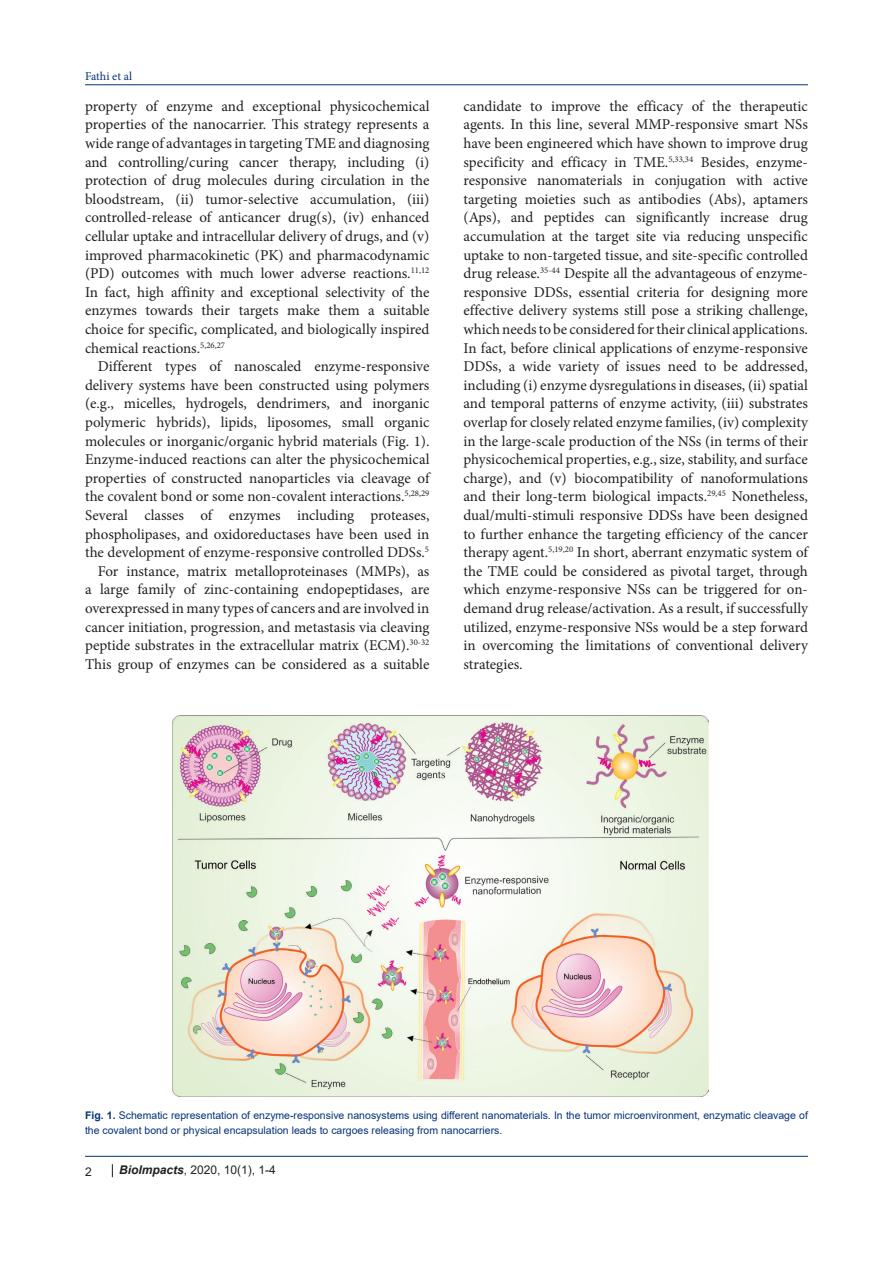
<style>
.page{position:relative;width:893px;height:1263px;background:#fff}
.page>*{position:absolute;margin:0;border:0;box-sizing:border-box;transform-origin:0 0}
.List_Paragraph{font:15px/18.6px "Minion Pro";color:#231f20;text-align:justify}
.t1{font:12px "Arial";color:#231f20}
.t2{font:12px "Minion Pro";color:#053278}
.List_Paragraph-2{font:10.5px/15px "Arial";color:#053278}
.s1{font-weight:700}
.s2{font-weight:700;font-style:italic}
</style>
<div class="page">
<hr style="left:85px;top:84px;width:723px;height:1px;background:#053278">
<hr style="left:85px;top:1156px;width:723px;height:1px;background:#053278">
<svg style="left:112px;top:1164px;width:1px;height:13px"></svg>
<img style="left:173px;top:716px;width:536px;height:380px">
<p class="t2" style="left:85px;top:68px;width:49px">Fathi et al</p>
<p class="List_Paragraph" style="left:85px;top:97px;width:346px">property of enzyme and exceptional physicochemical properties of the nanocarrier. This strategy represents a wide range of advantages in targeting TME and diagnosing and controlling/curing cancer therapy, including (i) protection of drug molecules during circulation in the bloodstream, (ii) tumor-selective accumulation, (iii) controlled-release of anticancer drug(s), (iv) enhanced cellular uptake and intracellular delivery of drugs, and (v) improved pharmacokinetic (PK) and pharmacodynamic (PD) outcomes with much lower adverse reactions.<sup>11,12<br></sup>In fact, high affinity and exceptional selectivity of the enzymes towards their targets make them a suitable choice for specific, complicated, and biologically inspired chemical reactions.<sup>5,26,27</sup></p>
<p class="List_Paragraph" style="left:85px;top:357px;width:346px;text-indent:13px">Different types of nanoscaled enzyme-responsive delivery systems have been constructed using polymers (e.g., micelles, hydrogels, dendrimers, and inorganic polymeric hybrids), lipids, liposomes, small organic molecules or inorganic/organic hybrid materials (Fig. 1).<br>Enzyme-induced reactions can alter the physicochemical properties of constructed nanoparticles via cleavage of the covalent bond or some non-covalent interactions.<sup>5,28,29<br></sup>Several classes of enzymes including proteases, phospholipases, and oxidoreductases have been used in the development of enzyme-responsive controlled DDSs.<sup>5</sup></p>
<p class="List_Paragraph" style="left:85px;top:562px;width:346px;text-indent:13px">For instance, matrix metalloproteinases (MMPs), as a large family of zinc-containing endopeptidases, are overexpressed in many types of cancers and are involved in cancer initiation, progression, and metastasis via cleaving peptide substrates in the extracellular matrix (ECM).<sup>30-32<br></sup>This group of enzymes can be considered as a suitable</p>
<p class="List_Paragraph" style="left:463px;top:97px;width:346px">candidate to improve the efficacy of the therapeutic agents. In this line, several MMP-responsive smart NSs have been engineered which have shown to improve drug specificity and efficacy in TME.<sup>5,33,34</sup> Besides, enzyme&shy;responsive nanomaterials in conjugation with active targeting moieties such as antibodies (Abs), aptamers (Aps), and peptides can significantly increase drug accumulation at the target site via reducing unspecific uptake to non-targeted tissue, and site-specific controlled drug release.<sup>35-44</sup> Despite all the advantageous of enzyme&shy;responsive DDSs, essential criteria for designing more effective delivery systems still pose a striking challenge, which needs to be considered for their clinical applications.<br>In fact, before clinical applications of enzyme-responsive DDSs, a wide variety of issues need to be addressed, including (i) enzyme dysregulations in diseases, (ii) spatial and temporal patterns of enzyme activity, (iii) substrates overlap for closely related enzyme families, (iv) complexity in the large-scale production of the NSs (in terms of their physicochemical properties, e.g., size, stability, and surface charge), and (v) biocompatibility of nanoformulations and their long-term biological impacts.<sup>29,45</sup> Nonetheless, dual/multi-stimuli responsive DDSs have been designed to further enhance the targeting efficiency of the cancer therapy agent.<sup>5,19,20</sup> In short, aberrant enzymatic system of the TME could be considered as pivotal target, through which enzyme-responsive NSs can be triggered for on&shy;demand drug release/activation. As a result, if successfully utilized, enzyme-responsive NSs would be a step forward in overcoming the limitations of conventional delivery strategies.</p>
<p class="List_Paragraph-2" style="left:85px;top:1108px;width:724px"><span class="s1">Fig. 1.</span> Schematic representation of enzyme-responsive nanosystems using different nanomaterials. In the tumor microenvironment, enzymatic cleavage of the covalent bond or physical encapsulation leads to cargoes releasing from nanocarriers.</p>
<p class="t1" style="left:85px;top:1163px;width:8px">2</p>
<p class="t1" style="left:119px;top:1162px;width:158px"><span class="s2">BioImpacts</span>, 2020, 10(1), 1-4</p>
</div>
